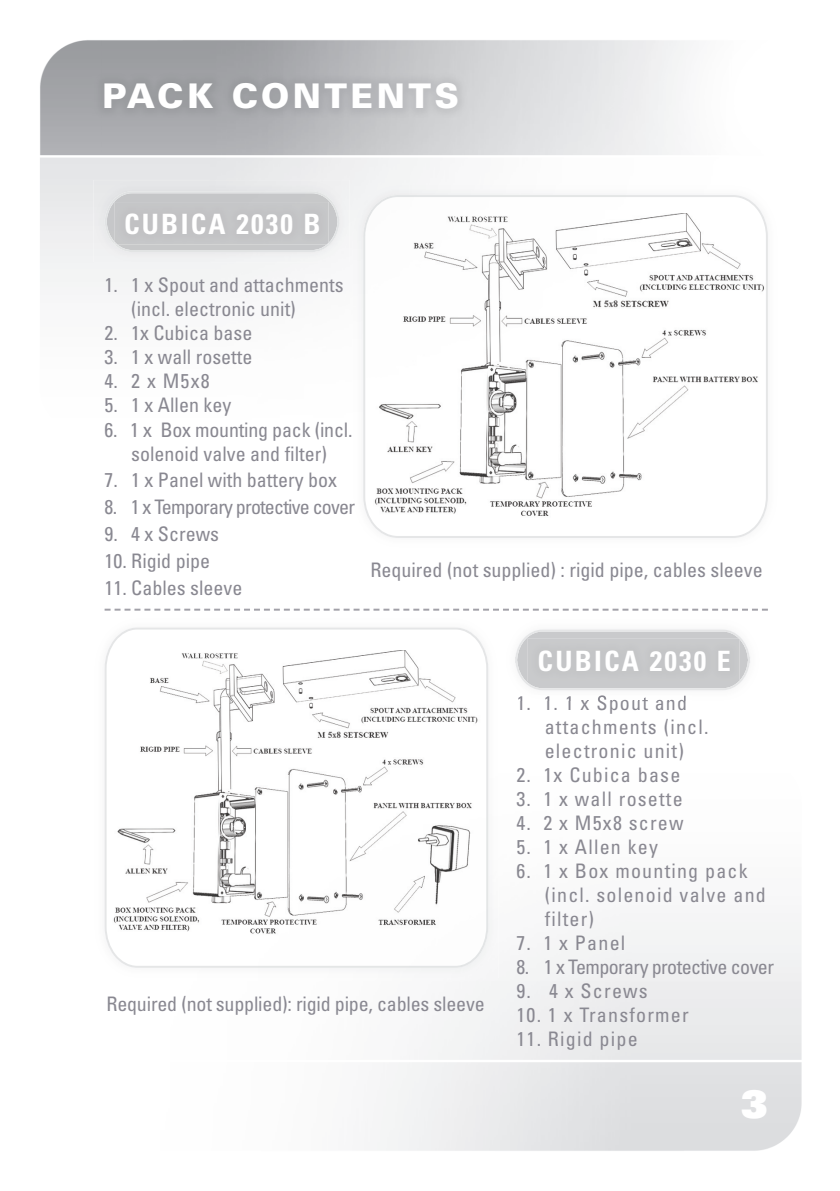
<style>
.page{position:relative;width:840px;height:1191px;background:#fff}
.page>*{position:absolute;margin:0;border:0;box-sizing:border-box;transform-origin:0 0}
.t1{font:900 38px "Univers";color:#fff}
.t2{font:900 34px "Univers";letter-spacing:.1em;color:#fff}
.t3{font:700 condensed 28px "Univers";letter-spacing:.08em;color:#fff}
.t4{font:condensed 20px/24px "Univers";color:#898891}
.t5{font:condensed 20px/24px "Univers";letter-spacing:.06em;color:#898891}
.t6{font:condensed 20px "Univers";letter-spacing:-.04em;color:#898891}
.t7{font:condensed 20px "Univers";letter-spacing:-.03em;color:#898891}
</style>
<div class="page">
<img style="left:363px;top:195px;width:404px;height:343px">
<img style="left:104px;top:191px;width:235px;height:61px">
<img style="left:104px;top:608px;width:663px;height:2px">
<img style="left:104px;top:627px;width:384px;height:340px">
<img style="left:518px;top:695px;width:168px;height:5px">
<img style="left:514px;top:629px;width:235px;height:61px">
<div style="left:114px;top:202px;width:214px;height:39px;background:#c2c3c5"></div>
<img style="left:114px;top:241px;width:214px;height:3px">
<div style="left:527px;top:639px;width:212px;height:42px;background:#c5c6c8"></div>
<h2 class="t2" style="left:102px;top:75px;width:358px">PACK CONTENTS</h2>
<h3 class="t3" style="left:124px;top:207px;width:198px">CUBICA 2030 B</h3>
<p class="t4" style="left:131px;top:273px;width:214px;text-indent:-27px">1. 1 x Spout and attachments (incl. electronic unit)</p>
<p class="t4" style="left:104px;top:321px;width:149px">2. 1x Cubica base</p>
<p class="t4" style="left:104px;top:345px;width:149px">3. 1 x wall rosette</p>
<p class="t4" style="left:104px;top:369px;width:106px">4. 2 x M5x8</p>
<p class="t4" style="left:104px;top:393px;width:128px">5. 1 x Allen key</p>
<p class="t4" style="left:104px;top:417px;width:249px;text-align:center">6. 1 x Box mounting pack (incl. solenoid valve and filter)</p>
<p class="t4" style="left:104px;top:468px;width:234px">7. 1 x Panel with battery box</p>
<p class="t6" style="left:104px;top:494px;width:252px">8. 1 x Temporary protective cover</p>
<p class="t4" style="left:104px;top:521px;width:116px">9. 4 x Screws</p>
<p class="t4" style="left:104px;top:548px;width:107px">10. Rigid pipe</p>
<p class="t4" style="left:104px;top:575px;width:139px">11. Cables sleeve</p>
<p class="t4" style="left:370px;top:557px;width:394px">Required (not supplied) : rigid pipe, cables sleeve</p>
<h3 class="t3" style="left:537px;top:644px;width:195px">CUBICA 2030 E</h3>
<p class="t4" style="left:106px;top:991px;width:379px">Required (not supplied): rigid pipe, cables sleeve</p>
<p class="t5" style="left:544px;top:690px;width:165px;text-indent:-28px">1. 1. 1 x Spout and attachments (incl. electronic unit)</p>
<p class="t5" style="left:516px;top:762px;width:165px">2. 1x Cubica base</p>
<p class="t5" style="left:516px;top:786px;width:168px">3. 1 x wall rosette</p>
<p class="t5" style="left:516px;top:810px;width:168px">4. 2 x M5x8 screw</p>
<p class="t5" style="left:516px;top:834px;width:143px">5. 1 x Allen key</p>
<p class="t5" style="left:544px;top:858px;width:222px;text-indent:-28px">6. 1 x Box mounting pack (incl. solenoid valve and filter)</p>
<p class="t4" style="left:516px;top:930px;width:110px">7. 1 x Panel</p>
<p class="t7" style="left:516px;top:954px;width:259px">8. 1 x Temporary protective cover</p>
<p class="t4" style="left:516px;top:978px;width:133px">9. 4 x Screws</p>
<p class="t5" style="left:516px;top:1002px;width:174px">10. 1 x Transformer</p>
<p class="t5" style="left:516px;top:1026px;width:123px">11. Rigid pipe</p>
<h1 class="t1" style="left:740px;top:1079px;width:28px">3</h1>
</div>
